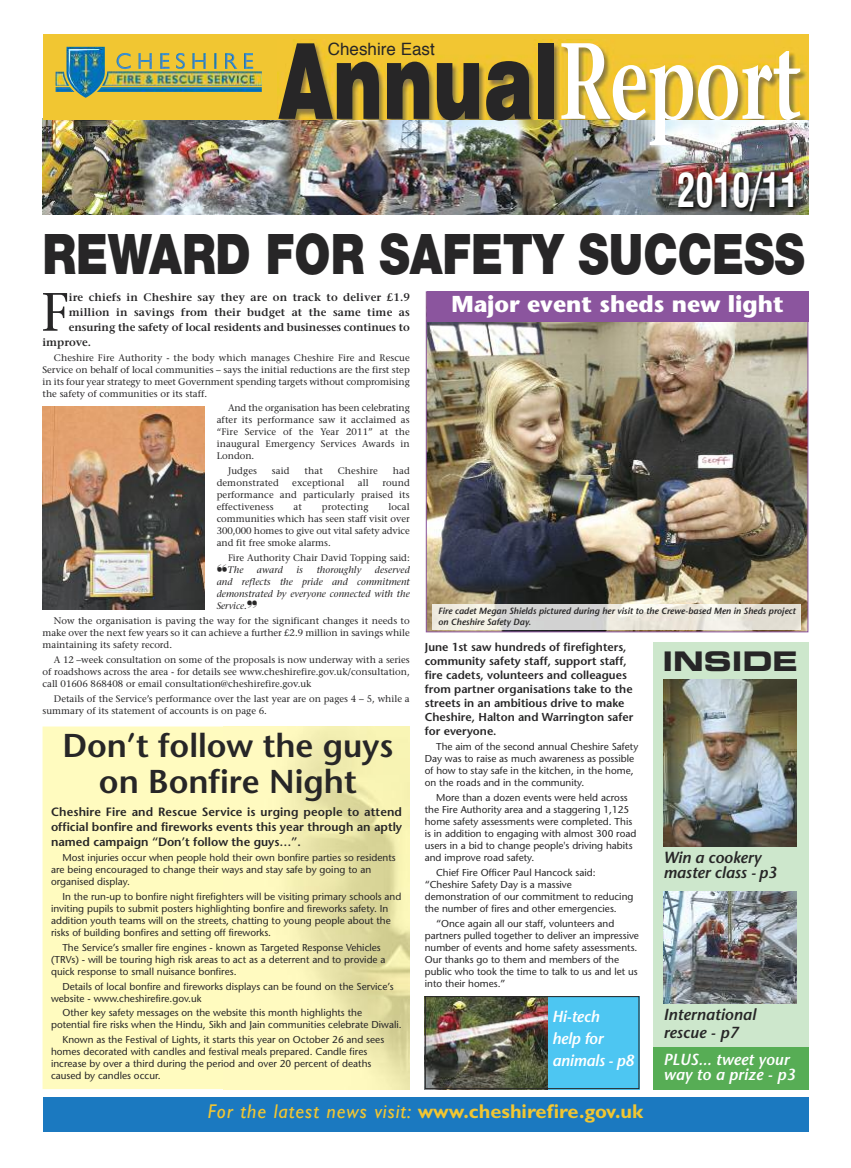
<style>
.page{position:relative;width:851px;height:1168px;background:#fff}
.page>*{position:absolute;margin:0;border:0;box-sizing:border-box;transform-origin:0 0}
.t1{font:900 105px "Swiss 721 BT";color:#272627;scale:.7 1}
.t2{font:900 56px "Helvetica Neue";color:#272627;scale:.81 1}
.t3{font:53.8px "Stone Serif";color:#272627}
.t4{font:700 condensed 46px "Swiss 721 BT";color:#fff;scale:.8 1}
.t5{font:600 33px/36px "Stone Sans";color:#272627;text-align:center}
.t6{font:27px "Eurostile Bold Extended Two";color:#272627}
.t7{font:700 23px "Stone Sans";color:#fff}
.t8{font:700 20px "Gill Sans";color:#f1c632}
.t9{font:17px "Helvetica";color:#272627}
.t10{font:italic 600 16px/22px "Stone Sans";color:#fff}
.t11{font:italic 600 16px/15px "Stone Sans";letter-spacing:-.005em;color:#272627}
.t12{font:600 12px/15px "Stone Sans";color:#272627;text-align:justify}
.t13{font:600 11.5px/14px "Stone Sans";color:#272627}
.t14{font:600 11px "Stone Serif";letter-spacing:.01em;color:#272627}
.t15{font:600 11px "Stone Serif";letter-spacing:-.01em;color:#272627}
.t16{font:10px/12px "Stone Sans";color:#272627}
.t17{font:9.5px/12px "Stone Serif";color:#272627;text-align:justify}
.t18{font:italic 9.5px/12px "Stone Serif";letter-spacing:.01em;color:#272627;text-align:justify}
.t19{font:italic 600 9px/11px "Stone Sans";color:#272627}
.s1{font-family:"Stone Serif";font-weight:600;font-size:108px;color:#fff}
.s2{font-family:"Stone Serif";font-weight:600;color:#fff}
.s3{font-family:"Monotype Sorts";font-size:16px}
.s4{font-style:italic}
.s5{font-family:"Monotype Sorts";font-style:normal;font-size:16px}
.s6{font-weight:400;font-style:italic}
</style>
<div class="page">
<img style="left:43px;top:119px;width:765px;height:95px">
<img style="left:43px;top:34px;width:765px;height:85px">
<img style="left:278px;top:40px;width:530px;height:79px">
<img style="left:56px;top:47px;width:49px;height:51px">
<img style="left:648px;top:164px;width:160px;height:51px">
<div style="left:43px;top:1097px;width:765px;height:34px;background:#1b79c0"></div>
<div style="left:653px;top:642px;width:155px;height:447px;background:#cde7cc"></div>
<div style="left:653px;top:1047px;width:155px;height:42px;background:#57ad55"></div>
<img style="left:663px;top:679px;width:133px;height:168px">
<img style="left:663px;top:891px;width:133px;height:112px">
<img style="left:427px;top:322px;width:379px;height:308px">
<div style="left:427px;top:292px;width:381px;height:30px;background:#8b559e"></div>
<div style="left:43px;top:726px;width:181px;height:363px;background:#fffbbf"></div>
<img style="left:432px;top:604px;width:368px;height:25px">
<div style="left:536px;top:996px;width:103px;height:93px;background:#4dc6f2"></div>
<img style="left:426px;top:998px;width:122px;height:89px">
<div style="left:424px;top:996px;width:215px;height:93px;border:1px solid #272627"></div>
<img style="left:43px;top:407px;width:162px;height:202px">
<h3 class="t9" style="left:328px;top:42px;width:108px">Cheshire East</h3>
<h1 class="t1" style="left:278px;top:43px;width:747px">Annual<span class="s1">R</span><span class="s2">eport</span></h1>
<h3 class="t4" style="left:677px;top:172px;width:154px">2010/11</h3>
<h2 class="t2" style="left:43px;top:234px;width:942px">REWARD FOR SAFETY SUCCESS</h2>
<h3 class="t7" style="left:451px;top:295px;width:334px">Major event sheds new light</h3>
<h3 class="t3" style="left:41px;top:291px;width:29px">F</h3>
<p class="t14" style="left:69px;top:293px;width:342px">ire chiefs in Cheshire say they are on track to deliver £1.9</p>
<p class="t14" style="left:69px;top:308px;width:342px">million in savings from their budget at the same time as</p>
<p class="t15" style="left:69px;top:323px;width:342px">ensuring the safety of local residents and businesses continues to</p>
<p class="t14" style="left:43px;top:338px;width:50px">improve.</p>
<p class="t17" style="left:43px;top:352px;width:368px;text-indent:11px">Cheshire Fire Authority - the body which manages Cheshire Fire and Rescue Service on behalf of local communities – says the initial reductions are the first step in its four year strategy to meet Government spending targets without compromising the safety of communities or its staff.</p>
<p class="t17" style="left:217px;top:403px;width:194px;text-indent:11px">And the organisation has been celebrating after its performance saw it acclaimed as “Fire Service of the Year 2011” at the inaugural Emergency Services Awards in London.</p>
<p class="t17" style="left:228px;top:466px;width:30px">Judges</p>
<p class="t17" style="left:272px;top:466px;width:19px">said</p>
<p class="t17" style="left:304px;top:466px;width:20px">that</p>
<p class="t17" style="left:338px;top:466px;width:42px">Cheshire</p>
<p class="t17" style="left:392px;top:466px;width:19px">had</p>
<p class="t17" style="left:217px;top:478px;width:64px">demonstrated</p>
<p class="t17" style="left:292px;top:478px;width:54px">exceptional</p>
<p class="t17" style="left:358px;top:478px;width:12px">all</p>
<p class="t17" style="left:217px;top:478px;width:194px;text-indent:166px">round performance and particularly praised its effectiveness</p>
<p class="t17" style="left:217px;top:502px;width:194px;text-indent:172px">local communities which has seen staff visit over 300,000 homes to give out vital safety advice and fit free smoke alarms.</p>
<p class="t17" style="left:217px;top:553px;width:194px;text-indent:11px">Fire Authority Chair David Topping said: <span class="s3">}</span><span class="s4">The</span></p>
<p class="t17" style="left:293px;top:502px;width:10px">at</p>
<p class="t17" style="left:322px;top:502px;width:48px">protecting</p>
<p class="t18" style="left:217px;top:565px;width:194px;text-indent:158px">deserved and reflects the pride and commitment demonstrated by everyone connected with the Service.<span class="s5">~</span></p>
<p class="t17" style="left:43px;top:616px;width:368px;text-indent:11px">Now the organisation is paving the way for the significant changes it needs to make over the next few years so it can achieve a further £2.9 million in savings while maintaining its safety record.</p>
<p class="t17" style="left:43px;top:654px;width:368px;text-indent:11px">A 12 –week consultation on some of the proposals is now underway with a series of roadshows across the area - for details see www.cheshirefire.gov.uk/consultation, call 01606 868408 or email consultation@cheshirefire.gov.uk</p>
<p class="t17" style="left:43px;top:693px;width:368px;text-indent:11px">Details of the Service’s performance over the last year are on pages 4 – 5, while a summary of its statement of accounts is on page 6.</p>
<p class="t18" style="left:257px;top:565px;width:27px">award</p>
<p class="t18" style="left:296px;top:565px;width:8px">is</p>
<p class="t18" style="left:316px;top:565px;width:46px">thoroughly</p>
<p class="t19" style="left:438px;top:606px;width:359px">Fire cadet Megan Shields pictured during her visit to the Crewe-based Men in Sheds project on Cheshire Safety Day.</p>
<p class="t13" style="left:424px;top:642px;width:210px">June 1st saw hundreds of firefighters, community safety staff, support staff, fire cadets, volunteers and colleagues from partner organisations take to the streets in an ambitious drive to make Cheshire, Halton and Warrington safer for everyone.</p>
<p class="t16" style="left:425px;top:742px;width:215px;text-indent:11px">The aim of the second annual Cheshire Safety Day was to raise as much awareness as possible of how to stay safe in the kitchen, in the home, on the roads and in the community.</p>
<p class="t16" style="left:424px;top:793px;width:213px;text-indent:11px">More than a dozen events were held across the Fire Authority area and a staggering 1,125 home safety assessments were completed. This is in addition to engaging with almost 300 road users in a bid to change people's driving habits and improve road safety.</p>
<p class="t16" style="left:424px;top:867px;width:210px;text-indent:11px">Chief Fire Officer Paul Hancock said: “Cheshire Safety Day is a massive demonstration of our commitment to reducing the number of fires and other emergencies.</p>
<p class="t16" style="left:424px;top:918px;width:216px;text-indent:11px">“Once again all our staff, volunteers and partners pulled together to deliver an impressive number of events and home safety assessments.<br>Our thanks go to them and members of the public who took the time to talk to us and let us into their homes.”</p>
<h3 class="t10" style="left:552px;top:1007px;width:84px">Hi-tech<br>help for animals - p8</h3>
<h3 class="t6" style="left:662px;top:651px;width:137px">INSIDE</h3>
<h3 class="t5" style="left:62px;top:731px;width:332px">Don’t follow the guys on Bonfire Night</h3>
<p class="t12" style="left:51px;top:806px;width:352px">Cheshire Fire and Rescue Service is urging people to attend official bonfire and fireworks events this year through an aptly named campaign “Don’t follow the guys…”.</p>
<p class="t16" style="left:51px;top:853px;width:346px;text-indent:11px">Most injuries occur when people hold their own bonfire parties so residents are being encouraged to change their ways and stay safe by going to an organised display.</p>
<p class="t16" style="left:51px;top:891px;width:352px;text-indent:11px">In the run-up to bonfire night firefighters will be visiting primary schools and inviting pupils to submit posters highlighting bonfire and fireworks safety. In addition youth teams will on the streets, chatting to young people about the risks of building bonfires and setting off fireworks.</p>
<p class="t16" style="left:51px;top:942px;width:336px;text-indent:11px">The Service’s smaller fire engines - known as Targeted Response Vehicles (TRVs) - will be touring high risk areas to act as a deterrent and to provide a quick response to small nuisance bonfires.</p>
<p class="t16" style="left:51px;top:981px;width:344px;text-indent:11px">Details of local bonfire and fireworks displays can be found on the Service’s website - www.cheshirefire.gov.uk</p>
<p class="t16" style="left:51px;top:1008px;width:352px;text-indent:11px">Other key safety messages on the website this month highlights the potential fire risks when the Hindu, Sikh and Jain communities celebrate Diwali.</p>
<p class="t16" style="left:51px;top:1035px;width:334px;text-indent:11px">Known as the Festival of Lights, it starts this year on October 26 and sees homes decorated with candles and festival meals prepared. Candle fires increase by over a third during the period and over 20 percent of deaths caused by candles occur.</p>
<h3 class="t11" style="left:663px;top:852px;width:115px">Win a cookery master class - p3</h3>
<h3 class="t11" style="left:663px;top:1007px;width:94px;line-height:17.8px">International rescue - p7</h3>
<h3 class="t10" style="left:663px;top:1053px;width:133px;line-height:15px">PLUS... tweet your way to a prize - p3</h3>
<h3 class="t8" style="left:208px;top:1103px;width:437px"><span class="s6">For the latest news visit:</span> www.cheshirefire.gov.uk</h3>
</div>
